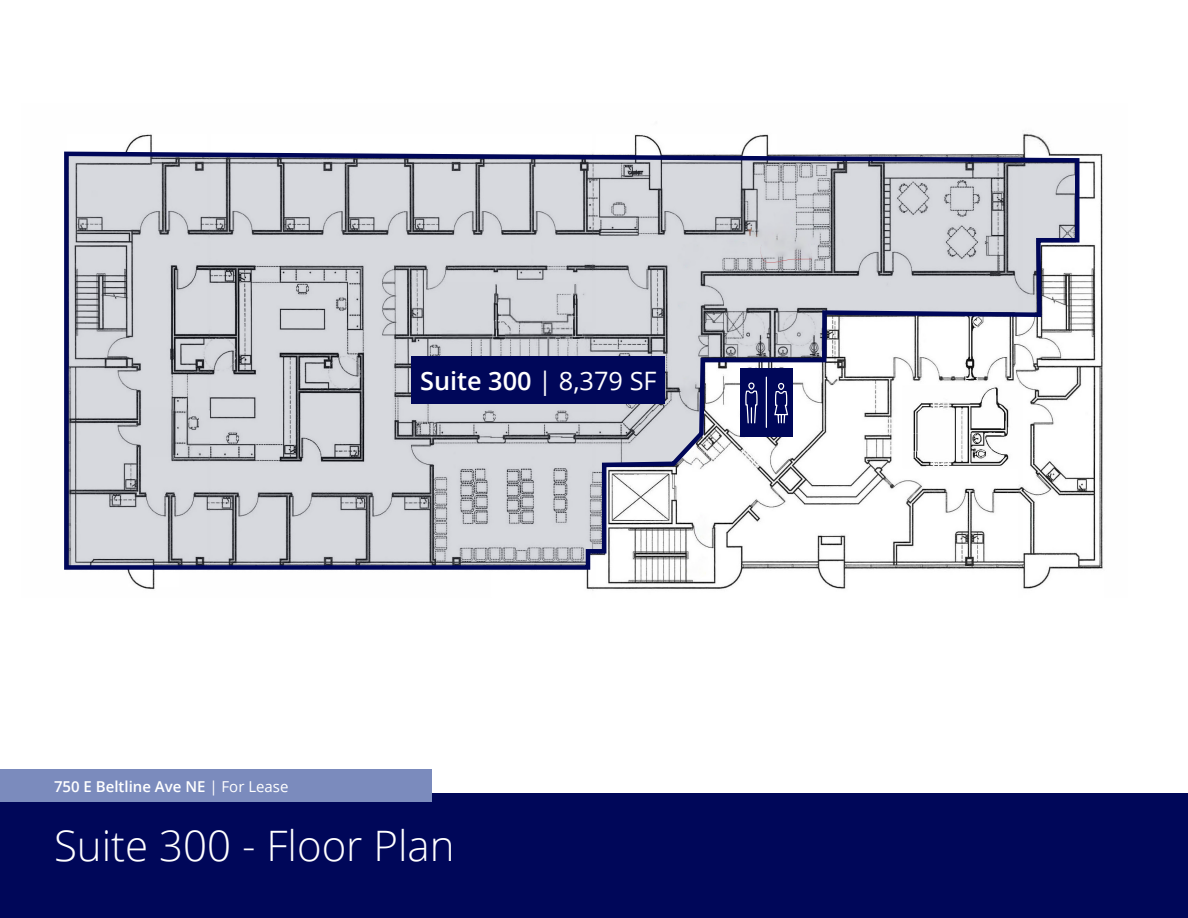
<style>
.page{position:relative;width:1188px;height:918px;background:#fff}
.page>*{position:absolute;margin:0;border:0;box-sizing:border-box;transform-origin:0 0}
.t1{font:300 42px "Open Sans";color:#fff}
.t2{font:600 25.35px "Open Sans";color:#fff}
.t3{font:600 15px "Open Sans";color:#fff}
.s1{font-weight:400}
</style>
<div class="page">
<div style="left:0;top:794px;width:1188px;height:124px;background:#000759"></div>
<div style="left:0;top:770px;width:432px;height:32px;background:#7b8bbd"></div>
<img style="left:126px;top:132px;width:977px;height:459px">
<svg style="left:64px;top:149px;width:1018px;height:423px"></svg>
<div style="left:740px;top:368px;width:53px;height:68px;background:#000759"></div>
<svg style="left:746px;top:376px;width:43px;height:96px"></svg>
<div style="left:411px;top:356px;width:254px;height:48px;background:#000759"></div>
<p class="t2" style="left:420px;top:363px;width:238px">Suite 300 <span class="s1">| 8,379 SF</span></p>
<p class="t3" style="left:54px;top:776px;width:236px">750 E Beltline Ave NE <span class="s1">| For Lease</span></p>
<p class="t1" style="left:54px;top:817px;width:402px">Suite 300 - Floor Plan</p>
</div>
